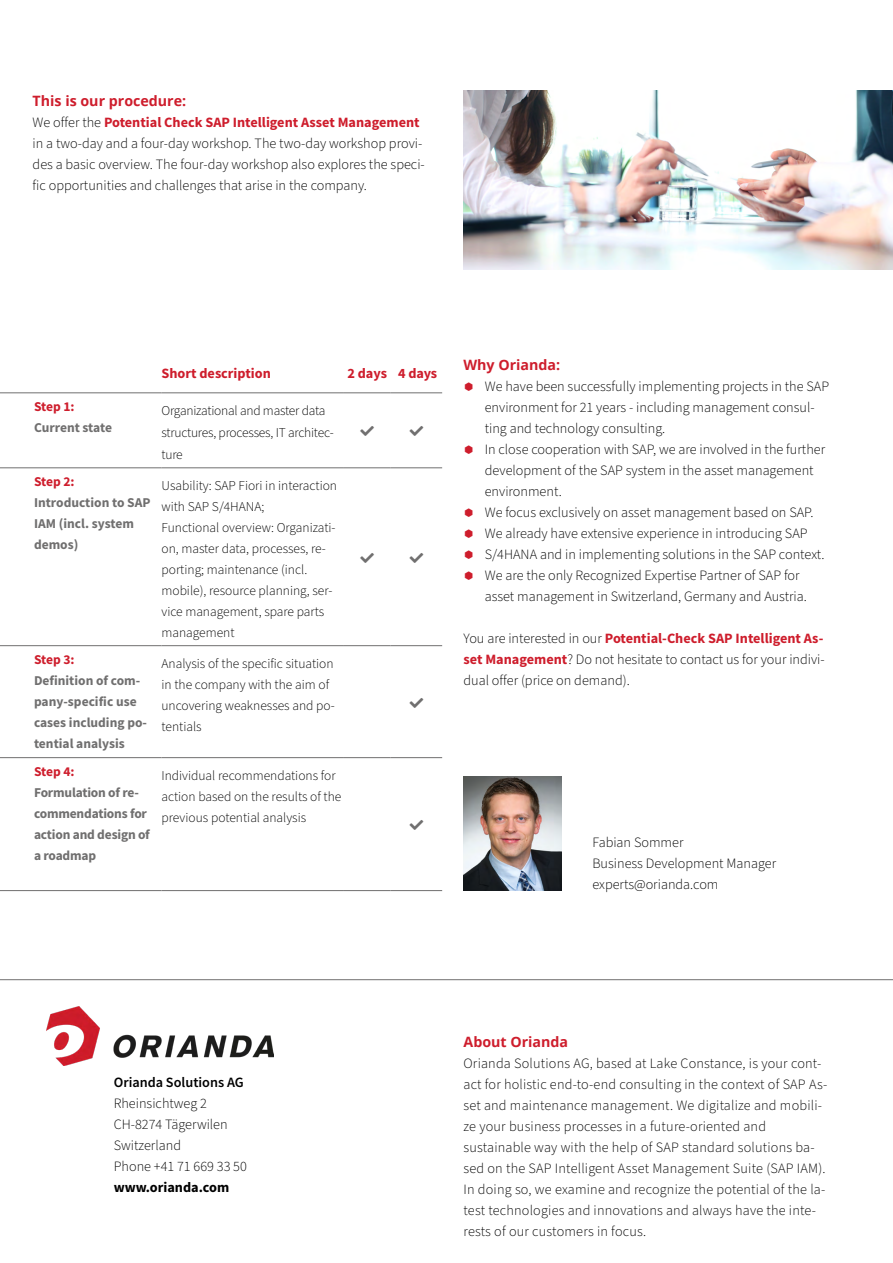
<style>
.page{position:relative;width:893px;height:1263px;background:#fff}
.page>*{position:absolute;margin:0;border:0;box-sizing:border-box;transform-origin:0 0}
.t1{font:300 14.25px/21px "Source Sans Pro";color:#000}
.t2{font:700 14.25px "Open Sans";color:#ce1d2c}
.t3{font:700 14.25px "Source Sans Pro";color:#ce1d2c}
.t4{font:600 14.25px "Source Sans Pro";color:#000}
.t5{font:700 14.25px "Source Sans Pro";color:#000}
.t6{font:300 13.5px/21px "Source Sans Pro";color:#000}
.t7{font:700 13.5px/21px "Source Sans Pro";color:#706f6f}
.t8{font:700 13.5px "Source Sans Pro";letter-spacing:-.02em;color:#ce1d2c}
.s1{font-weight:700;color:#ce1d2c}
</style>
<div class="page">
<img style="left:47px;top:1006px;width:226px;height:59px">
<hr style="left:0;top:979px;width:893px;height:1px;background:#706f6f">
<img style="left:463px;top:776px;width:98px;height:115px">
<img style="left:463px;top:91px;width:430px;height:179px">
<hr style="left:0;top:467px;width:162px;height:1px;background:#706f6f">
<hr style="left:162px;top:467px;width:182px;height:1px;background:#706f6f">
<hr style="left:344px;top:645px;width:47px;height:1px;background:#706f6f">
<hr style="left:391px;top:645px;width:51px;height:1px;background:#706f6f">
<hr style="left:344px;top:890px;width:47px;height:1px;background:#706f6f">
<hr style="left:391px;top:890px;width:51px;height:1px;background:#706f6f">
<hr style="left:0;top:392px;width:162px;height:1px;background:#706f6f">
<hr style="left:162px;top:392px;width:182px;height:1px;background:#706f6f">
<hr style="left:344px;top:392px;width:47px;height:1px;background:#706f6f">
<hr style="left:391px;top:392px;width:51px;height:1px;background:#706f6f">
<hr style="left:344px;top:467px;width:47px;height:1px;background:#706f6f">
<hr style="left:391px;top:467px;width:51px;height:1px;background:#706f6f">
<hr style="left:0;top:645px;width:162px;height:1px;background:#706f6f">
<hr style="left:162px;top:645px;width:182px;height:1px;background:#706f6f">
<hr style="left:0;top:757px;width:162px;height:1px;background:#706f6f">
<hr style="left:162px;top:757px;width:182px;height:1px;background:#706f6f">
<hr style="left:344px;top:757px;width:47px;height:1px;background:#706f6f">
<hr style="left:391px;top:757px;width:51px;height:1px;background:#706f6f">
<hr style="left:0;top:890px;width:162px;height:1px;background:#706f6f">
<hr style="left:162px;top:890px;width:182px;height:1px;background:#706f6f">
<p class="t2" style="left:33px;top:90px;width:155px">This is our procedure:</p>
<p class="t1" style="left:33px;top:112px;width:394px">We offer the <span class="s1">Potential Check SAP Intelligent Asset Management </span>in a two-day and a four-day workshop. The two-day workshop provi&shy;des a basic overview. The four-day workshop also explores the speci&shy;fic opportunities and challenges that arise in the company.</p>
<p class="t8" style="left:34px;top:398px;width:42px">Step 1:</p>
<p class="t7" style="left:34px;top:417px;width:79px">Current state</p>
<p class="t8" style="left:34px;top:473px;width:42px">Step 2:</p>
<p class="t7" style="left:34px;top:492px;width:118px">Introduction to SAP<br>IAM (incl. system demos)</p>
<p class="t8" style="left:34px;top:651px;width:42px">Step 3:</p>
<p class="t7" style="left:34px;top:670px;width:115px">Definition of com&shy;pany-specific use cases including po&shy;tential analysis</p>
<p class="t8" style="left:34px;top:763px;width:42px">Step 4:</p>
<p class="t7" style="left:34px;top:782px;width:117px">Formulation of re&shy;commendations for action and design of a roadmap</p>
<p class="t3" style="left:162px;top:364px;width:111px">Short description</p>
<p class="t3" style="left:347px;top:364px;width:91px">2 days 4 days</p>
<p class="t6" style="left:162px;top:400px;width:174px;line-height:21.8px">Organizational and master data structures, processes, IT architec&shy;ture</p>
<p class="t6" style="left:162px;top:476px;width:177px">Usability: SAP Fiori in interaction with SAP S/4HANA;<br>Functional overview: Organizati&shy;on, master data, processes, re&shy;porting; maintenance (incl. mobile), resource planning, ser&shy;vice management, spare parts management</p>
<p class="t6" style="left:162px;top:653px;width:175px">Analysis of the specific situation in the company with the aim of uncovering weaknesses and po&shy;tentials</p>
<p class="t6" style="left:162px;top:765px;width:181px">Individual recommendations for action based on the results of the previous potential analysis</p>
<p class="t2" style="left:463px;top:355px;width:98px">Why Orianda:</p>
<p class="t1" style="left:485px;top:376px;width:346px">We have been successfully implementing projects in the SAP environment for 21 years - including management consul&shy;ting and technology consulting.<br>In close cooperation with SAP, we are involved in the further development of the SAP system in the asset management environment.<br>We focus exclusively on asset management based on SAP.<br>We already have extensive experience in introducing SAP S/4HANA and in implementing solutions in the SAP context.<br>We are the only Recognized Expertise Partner of SAP for asset management in Switzerland, Germany and Austria.</p>
<p class="t1" style="left:463px;top:628px;width:363px;text-align:justify">You are interested in our <span class="s1">Potential-Check SAP Intelligent As&shy;set Management</span>? Do not hesitate to contact us for your indivi&shy;dual offer (price on demand).</p>
<p class="t1" style="left:592px;top:832px;width:185px">Fabian Sommer<br>Business Development Manager experts@orianda.com</p>
<p class="t4" style="left:114px;top:1072px;width:132px">Orianda Solutions AG</p>
<p class="t1" style="left:114px;top:1093px;width:135px">Rheinsichtweg 2<br>CH-8274 Tägerwilen<br>Switzerland<br>Phone +41 71 669 33 50</p>
<p class="t5" style="left:114px;top:1177px;width:117px">www.orianda.com</p>
<p class="t2" style="left:463px;top:1032px;width:106px">About Orianda</p>
<p class="t1" style="left:463px;top:1053px;width:365px">Orianda Solutions AG, based at Lake Constance, is your cont&shy;act for holistic end-to-end consulting in the context of SAP As&shy;set and maintenance management. We digitalize and mobili&shy;ze your business processes in a future-oriented and sustainable way with the help of SAP standard solutions ba&shy;sed on the SAP Intelligent Asset Management Suite (SAP IAM).<br>In doing so, we examine and recognize the potential of the la&shy;test technologies and innovations and always have the inte&shy;rests of our customers in focus.</p>
</div>
